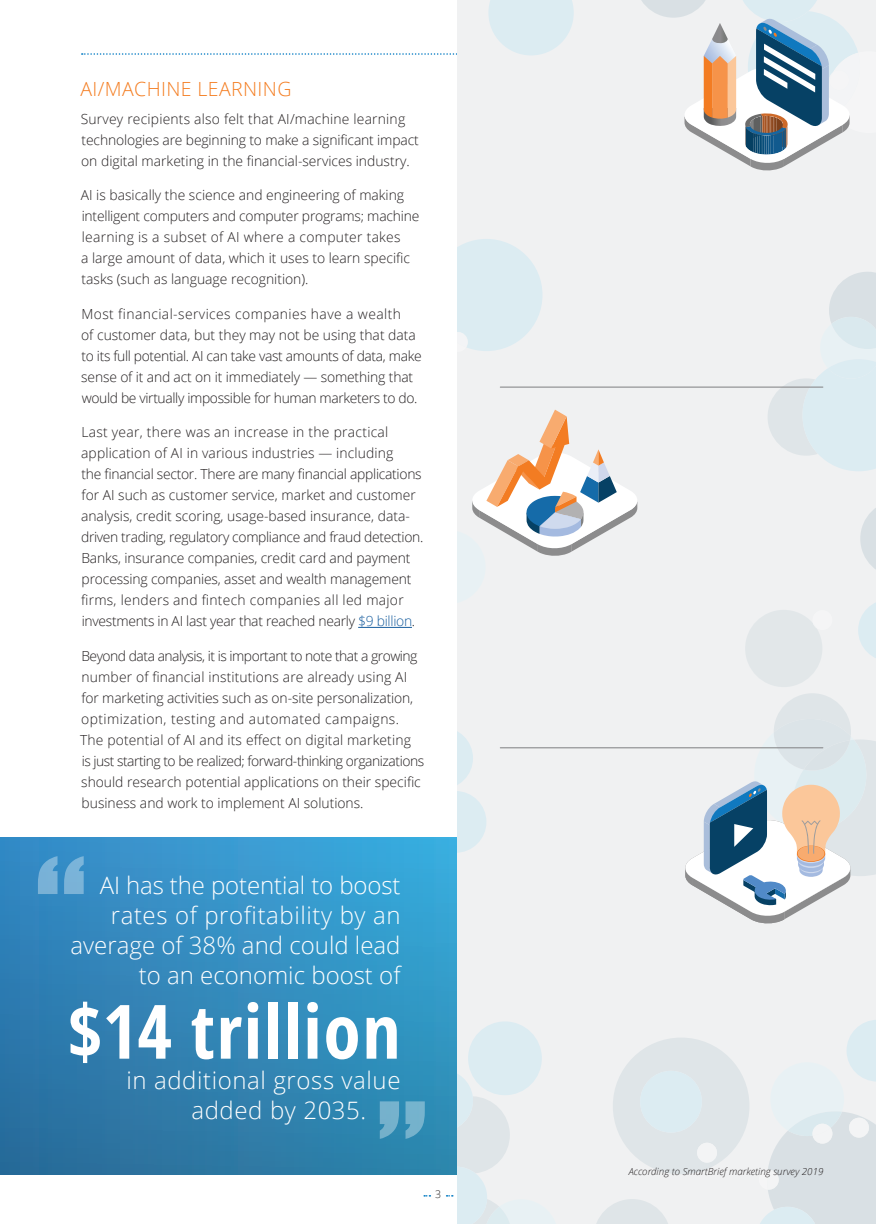
<style>
.page{position:relative;width:876px;height:1224px;background:#fff}
.page>*{position:absolute;margin:0;border:0;box-sizing:border-box;transform-origin:0 0}
.t1{font:700 condensed 75px "Open Sans";letter-spacing:.025em;color:#fff}
.t2{font:300 24px/30px "Open Sans";color:#fff;text-align:right}
.t3{font:300 24px/30px "Open Sans";letter-spacing:.025em;color:#fff}
.Subhead{font:300 19.5px "Open Sans";letter-spacing:.02em;color:#f47d21}
.SF_Body{font:300 13.8px/21px "Open Sans";color:#231f20}
.t4{font:300 10.5px "Open Sans";color:#231f20}
.t5{font:italic 300 9.75px "Open Sans";color:#231f20}
.s1{color:#175d9e}
</style>
<div class="page">
<svg style="left:0;top:837px;width:457px;height:338px;background:#3189ba"></svg>
<hr style="left:358px;top:627px;width:54px;height:1px;background:#175d9e">
<div style="left:458px;top:0;width:418px;height:1224px;background:#f0f1f2"></div>
<svg style="left:613px;top:1038px;width:136px;height:136px"></svg>
<svg style="left:860px;top:508px;width:16px;height:61px"></svg>
<svg style="left:596px;top:1199px;width:72px;height:25px"></svg>
<svg style="left:858px;top:603px;width:18px;height:55px"></svg>
<div style="left:468px;top:1021px;width:74px;height:74px;background:#dcecf2;border-radius:50%"></div>
<svg style="left:768px;top:272px;width:108px;height:199px"></svg>
<div style="left:640px;top:1070px;width:62px;height:62px;background:#dcecf2;border-radius:50%"></div>
<svg style="left:457px;top:727px;width:29px;height:126px"></svg>
<div style="left:697px;top:1142px;width:20px;height:20px;background:#f3f4f5;border-radius:50%"></div>
<svg style="left:745px;top:610px;width:77px;height:77px"></svg>
<svg style="left:457px;top:239px;width:85px;height:113px"></svg>
<svg style="left:760px;top:1020px;width:116px;height:204px"></svg>
<hr style="left:500px;top:747px;width:323px;height:1px;background:#8a8b8d">
<hr style="left:500px;top:386px;width:323px;height:2px;background:#8a8b8d">
<svg style="left:38px;top:856px;width:46px;height:38px;background:#63a6d1"></svg>
<svg style="left:380px;top:1101px;width:45px;height:38px;background:#5ea4c3"></svg>
<svg style="left:683px;top:693px;width:193px;height:231px"></svg>
<svg style="left:457px;top:410px;width:181px;height:194px"></svg>
<svg style="left:82px;top:0;width:776px;height:171px"></svg>
<svg style="left:447px;top:1069px;width:78px;height:155px"></svg>
<p class="Subhead" style="left:81px;top:75px;width:212px">AI/MACHINE LEARNING</p>
<p class="SF_Body" style="left:81px;top:108px;width:339px">Survey recipients also felt that AI/machine learning technologies are beginning to make a significant impact on digital marketing in the financial-services industry.</p>
<p class="SF_Body" style="left:81px;top:184px;width:340px">AI is basically the science and engineering of making intelligent computers and computer programs; machine learning is a subset of AI where a computer takes<br>a large amount of data, which it uses to learn specific tasks (such as language recognition).</p>
<p class="SF_Body" style="left:81px;top:303px;width:342px">Most financial-services companies have a wealth<br>of customer data, but they may not be using that data to its full potential. AI can take vast amounts of data, make sense of it and act on it immediately — something that would be virtually impossible for human marketers to do.</p>
<p class="SF_Body" style="left:81px;top:421px;width:344px">Last year, there was an increase in the practical application of AI in various industries — including<br>the financial sector. There are many financial applications for AI such as customer service, market and customer analysis, credit scoring, usage-based insurance, data&shy;driven trading, regulatory compliance and fraud detection.<br>Banks, insurance companies, credit card and payment processing companies, asset and wealth management firms, lenders and fintech companies all led major investments in AI last year that reached nearly <span class="s1">$9 billion</span>.</p>
<p class="SF_Body" style="left:80px;top:645px;width:346px">Beyond data analysis, it is important to note that a growing number of financial institutions are already using AI for marketing activities such as on-site personalization, optimization, testing and automated campaigns.<br>The potential of AI and its effect on digital marketing<br>is just starting to be realized; forward-thinking organizations should research potential applications on their specific business and work to implement AI solutions.</p>
<p class="t2" style="left:70px;top:869px;width:332px">AI has the potential to boost rates of profitability by an average of 38% and could lead to an economic boost of</p>
<p class="t1" style="left:68px;top:979px;width:334px">$14 trillion</p>
<p class="t3" style="left:191px;top:1064px;width:211px;text-indent:-65px">in additional gross value added by 2035.</p>
<p class="t4" style="left:435px;top:1187px;width:7px">3</p>
<p class="t5" style="left:629px;top:1164px;width:196px">According to SmartBrief marketing survey 2019</p>
</div>
